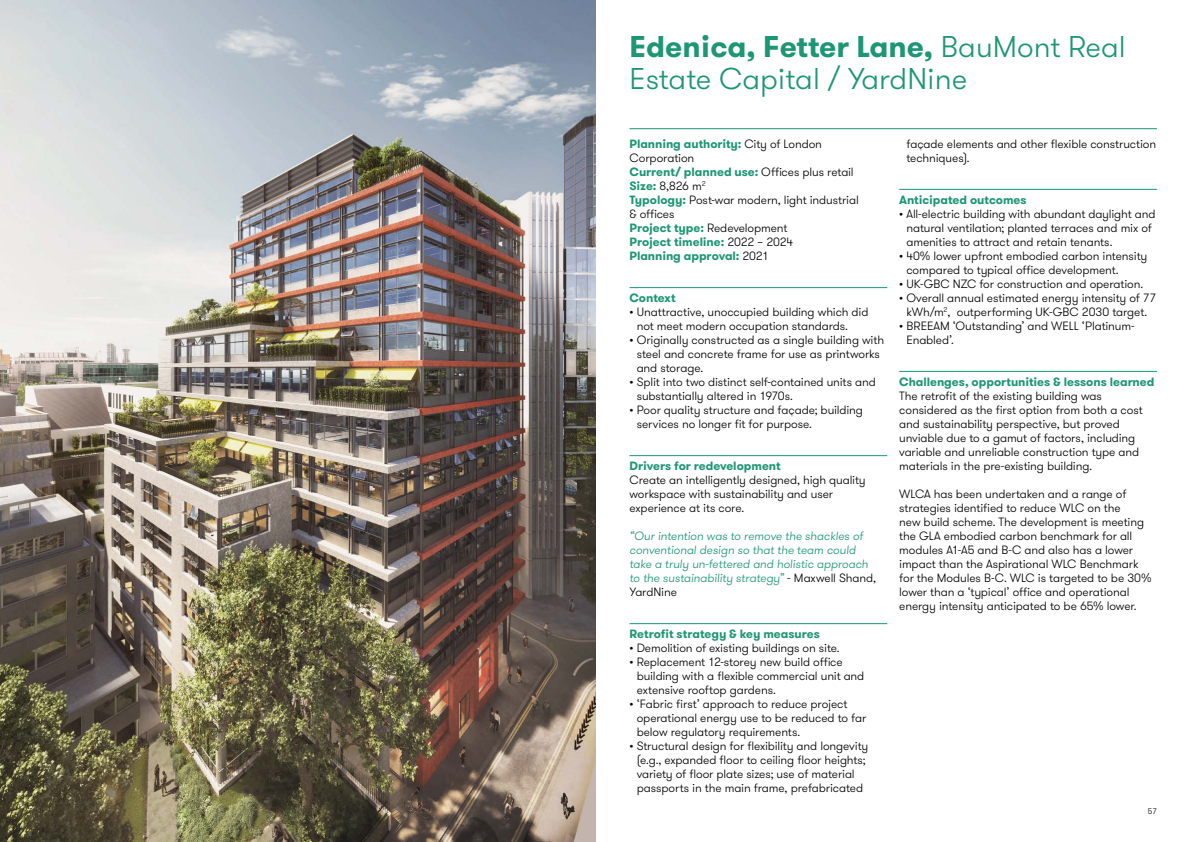
<style>
.page{position:relative;width:1191px;height:842px;background:#fff}
.page>*{position:absolute;margin:0;border:0;box-sizing:border-box;transform-origin:0 0}
.t1{font:300 30px/32px "GT Walsheim";color:#1c9674}
.t2{font:300 12px/14px "GT Walsheim";letter-spacing:-.01em;color:#000}
.t3{font:italic 300 12px/14px "GT Walsheim";letter-spacing:-.01em;color:#1c9674}
.t4{font:700 12px "GT Walsheim";color:#1c9674}
.t5{font:300 8px "GT Walsheim";color:#000}
.s1{font-weight:700}
.s2{font-weight:700;color:#1c9674}
.s3{font-style:normal;color:#000}
</style>
<div class="page">
<hr style="left:595px;top:0;width:1px;height:842px;background:#000">
<hr style="left:629px;top:128px;width:528px;height:1px;background:#1c9674">
<img style="left:0;top:0;width:595px;height:842px">
<hr style="left:629px;top:287px;width:258px;height:1px;background:#1c9674">
<hr style="left:629px;top:455px;width:258px;height:1px;background:#1c9674">
<hr style="left:629px;top:623px;width:258px;height:1px;background:#1c9674">
<hr style="left:899px;top:189px;width:258px;height:1px;background:#1c9674">
<hr style="left:899px;top:371px;width:258px;height:1px;background:#1c9674">
<h1 class="t1" style="left:629px;top:31px;width:498px"><span class="s1">Edenica, Fetter Lane,</span> BauMont Real<br>Estate Capital / YardNine</h1>
<p class="t2" style="left:629px;top:137px;width:231px"><span class="s2">Planning authority:</span> City of London<br>Corporation<br><span class="s2">Current/ planned use:</span> Offices plus retail<br><span class="s2">Size:</span> 8,826 m<sup>2<br></sup><span class="s2">Typology:</span> Post-war modern, light industrial &amp; offices<br><span class="s2">Project type:</span> Redevelopment<br><span class="s2">Project timeline:</span> 2022 – 2024<br><span class="s2">Planning approval:</span> 2021</p>
<p class="t4" style="left:629px;top:290px;width:48px">Context</p>
<p class="t2" style="left:636px;top:305px;width:233px;text-indent:-7px">• Unattractive, unoccupied building which did not meet modern occupation standards.</p>
<p class="t2" style="left:636px;top:333px;width:249px;text-indent:-7px">• Originally constructed as a single building with steel and concrete frame for use as printworks and storage.</p>
<p class="t2" style="left:636px;top:375px;width:241px;text-indent:-7px">• Split into two distinct self-contained units and substantially altered in 1970s.</p>
<p class="t2" style="left:636px;top:403px;width:228px;text-indent:-7px">• Poor quality structure and façade; building services no longer fit for purpose.</p>
<p class="t4" style="left:629px;top:458px;width:153px">Drivers for redevelopment</p>
<p class="t2" style="left:629px;top:473px;width:238px">Create an intelligently designed, high quality workspace with sustainability and user experience at its core.</p>
<p class="t3" style="left:629px;top:529px;width:248px">“Our intention was to remove the shackles of conventional design so that the team could take a truly un-fettered and holistic approach to the sustainability strategy” <span class="s3">- Maxwell Shand, YardNine</span></p>
<p class="t4" style="left:629px;top:626px;width:192px">Retrofit strategy &amp; key measures</p>
<p class="t2" style="left:629px;top:641px;width:212px">• Demolition of existing buildings on site.</p>
<p class="t2" style="left:636px;top:655px;width:229px;text-indent:-7px">• Replacement 12-storey new build office building with a flexible commercial unit and extensive rooftop gardens.</p>
<p class="t2" style="left:636px;top:697px;width:231px;text-indent:-7px">• ‘Fabric first’ approach to reduce project operational energy use to be reduced to far below regulatory requirements.</p>
<p class="t2" style="left:629px;top:739px;width:240px;text-align:center">• Structural design for flexibility and longevity (e.g., expanded floor to ceiling floor heights; variety of floor plate sizes; use of material passports in the main frame, prefabricated</p>
<p class="t2" style="left:906px;top:137px;width:251px">façade elements and other flexible construction techniques).</p>
<p class="t4" style="left:899px;top:192px;width:129px">Anticipated outcomes</p>
<p class="t2" style="left:906px;top:207px;width:250px;text-indent:-7px">• All-electric building with abundant daylight and natural ventilation; planted terraces and mix of amenities to attract and retain tenants.</p>
<p class="t2" style="left:906px;top:249px;width:242px;text-indent:-7px">• 40% lower upfront embodied carbon intensity compared to typical office development.</p>
<p class="t2" style="left:899px;top:277px;width:245px">• UK-GBC NZC for construction and operation.</p>
<p class="t2" style="left:899px;top:291px;width:258px;text-align:center">• Overall annual estimated energy intensity of 77 kWh/m<sup>2</sup>, outperforming UK-GBC 2030 target.</p>
<p class="t2" style="left:906px;top:319px;width:230px;text-indent:-7px">• BREEAM ‘Outstanding’ and WELL ‘Platinum-<br>Enabled’.</p>
<p class="t4" style="left:899px;top:374px;width:257px">Challenges, opportunities &amp; lessons learned</p>
<p class="t2" style="left:899px;top:389px;width:245px">The retrofit of the existing building was considered as the first option from both a cost and sustainability perspective, but proved unviable due to a gamut of factors, including variable and unreliable construction type and materials in the pre-existing building.</p>
<p class="t2" style="left:899px;top:487px;width:254px">WLCA has been undertaken and a range of strategies identified to reduce WLC on the<br>new build scheme. The development is meeting the GLA embodied carbon benchmark for all modules A1-A5 and B-C and also has a lower impact than the Aspirational WLC Benchmark for the Modules B-C. WLC is targeted to be 30% lower than a ‘typical’ office and operational energy intensity anticipated to be 65% lower.</p>
<p class="t5" style="left:1147px;top:806px;width:11px">57</p>
</div>
